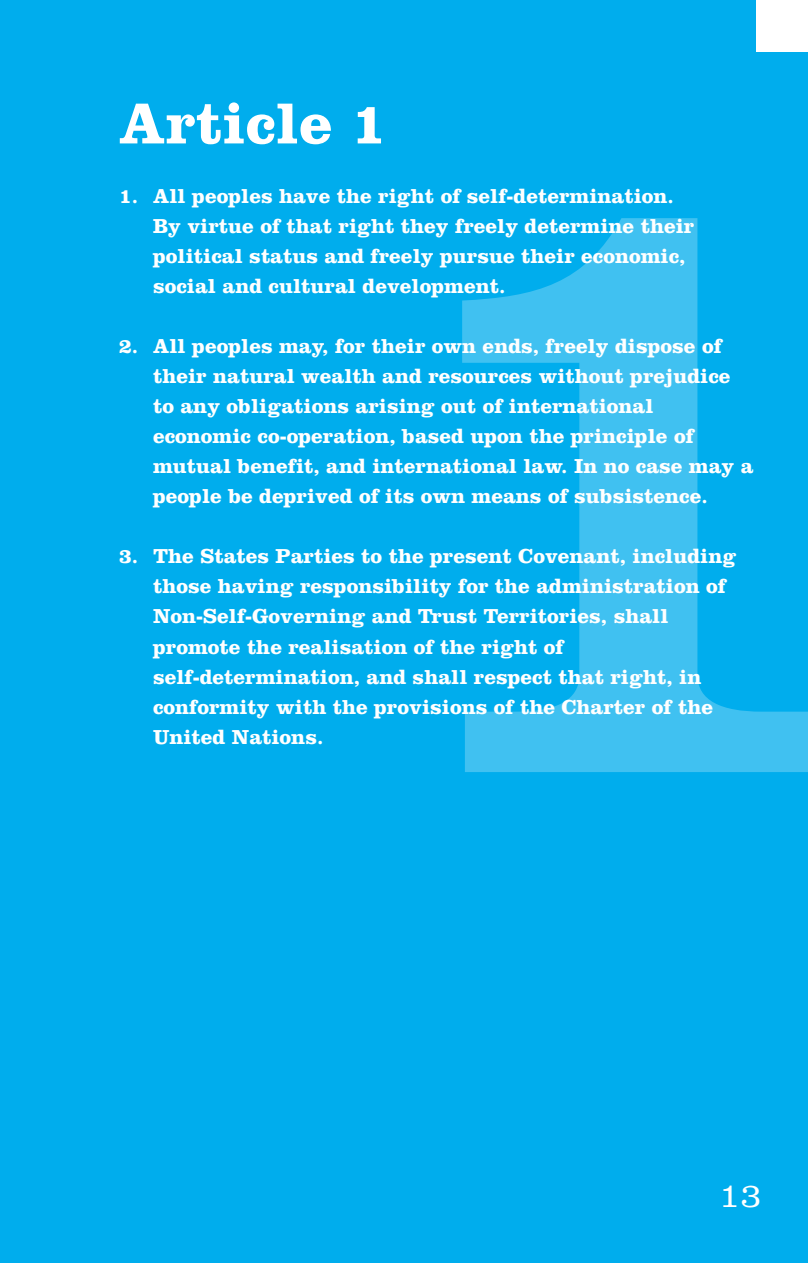
<style>
.page{position:relative;width:808px;height:1263px;background:#00aded}
.page>*{position:absolute;margin:0;border:0;box-sizing:border-box;transform-origin:0 0}
.t1{font:700 60px "Clarendon";color:#fff}
.t2{font:300 34.5px "Clarendon";color:#fff}
.t3{font:700 21px/30px "Clarendon";color:#fff}
</style>
<div class="page">
<svg style="left:462px;top:218px;width:346px;height:554px"></svg>
<div style="left:757px;top:0;width:51px;height:51px;background:#fff"></div>
<h1 class="t1" style="left:119px;top:104px;width:270px">Article 1</h1>
<p class="t3" style="left:153px;top:184px;width:543px;text-indent:-34px">1. All peoples have the right of self-determination.<br>By virtue of that right they freely determine their political status and freely pursue their economic, social and cultural development.</p>
<p class="t3" style="left:153px;top:334px;width:602px;text-indent:-34px">2. All peoples may, for their own ends, freely dispose of their natural wealth and resources without prejudice to any obligations arising out of international economic co-operation, based upon the principle of mutual benefit, and international law. In no case may a people be deprived of its own means of subsistence.</p>
<p class="t3" style="left:153px;top:544px;width:585px;text-indent:-34px">3. The States Parties to the present Covenant, including those having responsibility for the administration of Non-Self-Governing and Trust Territories, shall promote the realisation of the right of self-determination, and shall respect that right, in conformity with the provisions of the Charter of the United Nations.</p>
<h2 class="t2" style="left:719px;top:1184px;width:44px">13</h2>
</div>
